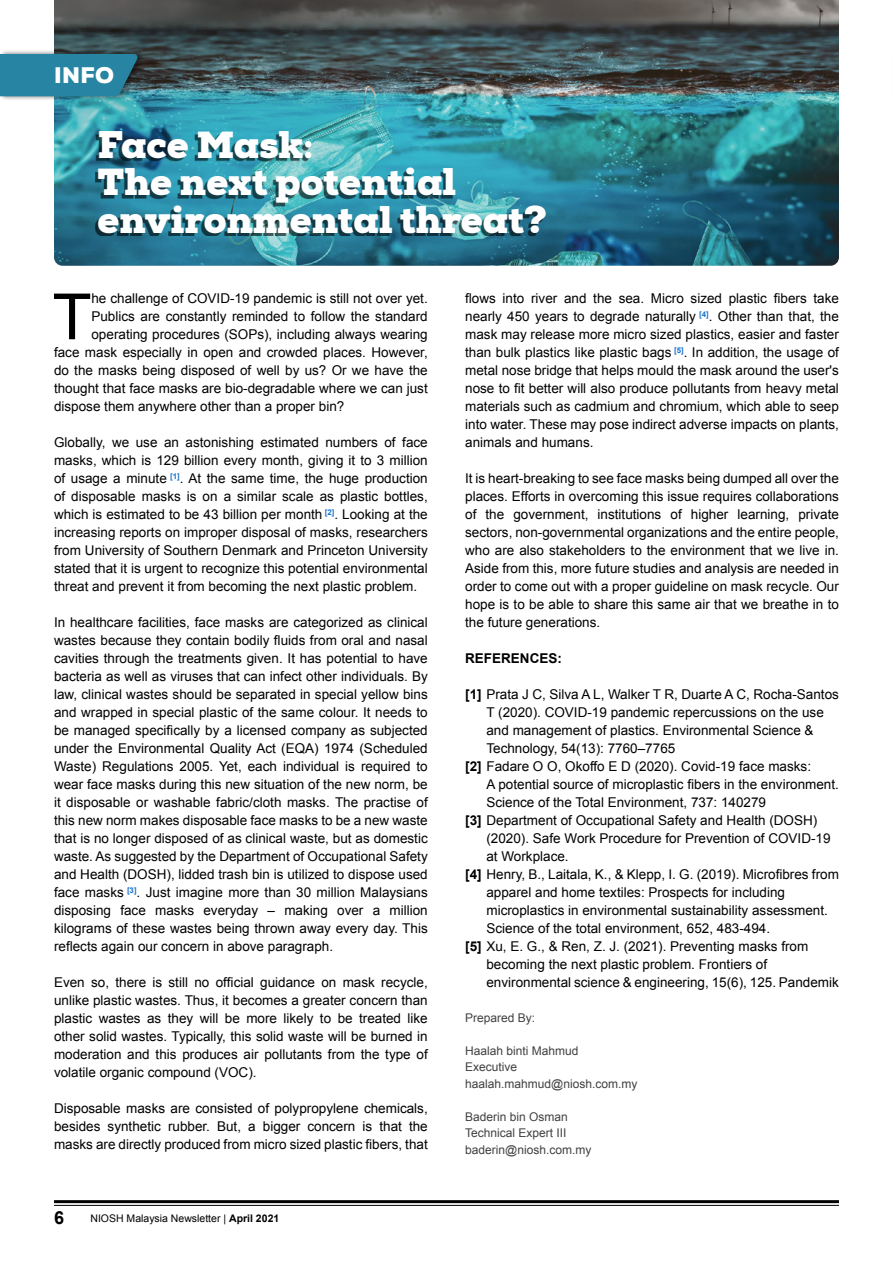
<style>
.page{position:relative;width:893px;height:1263px;background:#fff}
.page>*{position:absolute;margin:0;border:0;box-sizing:border-box;transform-origin:0 0}
.t1{font:63.75px "Arial";color:#000}
.t2{font:900 37.5px/37.5px "Nexa Slab";color:#fff}
.t3{font:900 22.5px "Nexa";color:#fff}
.t4{font:700 18px "Arial";color:#000}
.t5{font:13.5px/18px "Arial";color:#000;text-align:justify}
.t6{font:700 13.5px "Arial";color:#000}
.t7{font:12px/16.5px "Arial";color:#414042}
.t8{font:10.5px "Arial";color:#000}
.s1{font-weight:700}
</style>
<div class="page">
<img style="left:54px;top:0;width:785px;height:266px">
<div style="left:0;top:49px;width:146px;height:52px;background:#000;opacity:.5"></div>
<div style="left:0;top:54px;width:138px;height:42px;background:#2784a3"></div>
<div style="left:95px;top:134px;width:448px;height:102px;background:#000;opacity:.6"></div>
<hr style="left:54px;top:1200px;width:785px;height:3px;background:#000">
<hr style="left:54px;top:1205px;width:785px;height:1px;background:#000">
<h3 class="t3" style="left:54px;top:61px;width:61px">INFO</h3>
<h2 class="t2" style="left:98px;top:126px;width:451px">Face Mask:<br>The next potential environmental threat?</h2>
<h1 class="t1" style="left:53px;top:275px;width:40px">T</h1>
<p class="t5" style="left:91px;top:290px;width:338px">he challenge of COVID-19 pandemic is still not over yet.</p>
<p class="t5" style="left:91px;top:308px;width:338px">Publics are constantly reminded to follow the standard</p>
<p class="t5" style="left:91px;top:326px;width:338px">operating procedures (SOPs), including always wearing</p>
<p class="t5" style="left:54px;top:344px;width:375px">face mask especially in open and crowded places. However,</p>
<p class="t5" style="left:54px;top:362px;width:375px">do the masks being disposed of well by us? Or we have the</p>
<p class="t5" style="left:54px;top:380px;width:375px">thought that face masks are bio-degradable where we can just</p>
<p class="t5" style="left:54px;top:398px;width:292px">dispose them anywhere other than a proper bin?</p>
<p class="t5" style="left:54px;top:434px;width:375px">Globally, we use an astonishing estimated numbers of face masks, which is 129 billion every month, giving it to 3 million of usage a minute <sup>[1]</sup>. At the same time, the huge production of disposable masks is on a similar scale as plastic bottles, which is estimated to be 43 billion per month <sup>[2]</sup>. Looking at the increasing reports on improper disposal of masks, researchers from University of Southern Denmark and Princeton University stated that it is urgent to recognize this potential environmental threat and prevent it from becoming the next plastic problem.</p>
<p class="t5" style="left:54px;top:614px;width:375px">In healthcare facilities, face masks are categorized as clinical wastes because they contain bodily fluids from oral and nasal cavities through the treatments given. It has potential to have bacteria as well as viruses that can infect other individuals. By law, clinical wastes should be separated in special yellow bins and wrapped in special plastic of the same colour. It needs to be managed specifically by a licensed company as subjected under the Environmental Quality Act (EQA) 1974 (Scheduled Waste) Regulations 2005. Yet, each individual is required to wear face masks during this new situation of the new norm, be it disposable or washable fabric/cloth masks. The practise of this new norm makes disposable face masks to be a new waste that is no longer disposed of as clinical waste, but as domestic waste. As suggested by the Department of Occupational Safety and Health (DOSH), lidded trash bin is utilized to dispose used face masks <sup>[3]</sup>. Just imagine more than 30 million Malaysians disposing face masks everyday – making over a million kilograms of these wastes being thrown away every day. This reflects again our concern in above paragraph.</p>
<p class="t5" style="left:54px;top:974px;width:375px">Even so, there is still no official guidance on mask recycle, unlike plastic wastes. Thus, it becomes a greater concern than plastic wastes as they will be more likely to be treated like other solid wastes. Typically, this solid waste will be burned in moderation and this produces air pollutants from the type of volatile organic compound (VOC).</p>
<p class="t5" style="left:54px;top:1100px;width:375px">Disposable masks are consisted of polypropylene chemicals, besides synthetic rubber. But, a bigger concern is that the masks are directly produced from micro sized plastic fibers, that</p>
<h3 class="t4" style="left:54px;top:1206px;width:12px">6</h3>
<p class="t8" style="left:90px;top:1211px;width:190px">NIOSH Malaysia Newsletter | <span class="s1">April 2021</span></p>
<p class="t5" style="left:465px;top:290px;width:375px">flows into river and the sea. Micro sized plastic fibers take nearly 450 years to degrade naturally <sup>[4]</sup>. Other than that, the mask may release more micro sized plastics, easier and faster than bulk plastics like plastic bags <sup>[5]</sup>. In addition, the usage of metal nose bridge that helps mould the mask around the user's nose to fit better will also produce pollutants from heavy metal materials such as cadmium and chromium, which able to seep into water. These may pose indirect adverse impacts on plants, animals and humans.</p>
<p class="t5" style="left:465px;top:470px;width:375px">It is heart-breaking to see face masks being dumped all over the places. Efforts in overcoming this issue requires collaborations of the government, institutions of higher learning, private sectors, non-governmental organizations and the entire people, who are also stakeholders to the environment that we live in.<br>Aside from this, more future studies and analysis are needed in order to come out with a proper guideline on mask recycle. Our hope is to be able to share this same air that we breathe in to the future generations.</p>
<p class="t6" style="left:465px;top:650px;width:98px">REFERENCES:</p>
<p class="t5" style="left:465px;top:686px;width:375px"><span class="s1">[1]</span> Prata J C, Silva A L, Walker T R, Duarte A C, Rocha-Santos</p>
<p class="t5" style="left:486px;top:704px;width:339px">T (2020). COVID-19 pandemic repercussions on the use</p>
<p class="t5" style="left:486px;top:722px;width:329px">and management of plastics. Environmental Science &amp;</p>
<p class="t5" style="left:486px;top:740px;width:190px">Technology, 54(13): 7760–7765</p>
<p class="t5" style="left:465px;top:758px;width:347px"><span class="s1">[2]</span> Fadare O O, Okoffo E D (2020). Covid-19 face masks:</p>
<p class="t5" style="left:486px;top:776px;width:354px">A potential source of microplastic fibers in the environment.</p>
<p class="t5" style="left:486px;top:794px;width:281px">Science of the Total Environment, 737: 140279</p>
<p class="t5" style="left:465px;top:812px;width:354px"><span class="s1">[3]</span> Department of Occupational Safety and Health (DOSH)</p>
<p class="t5" style="left:486px;top:830px;width:346px">(2020). Safe Work Procedure for Prevention of COVID-19</p>
<p class="t5" style="left:486px;top:848px;width:84px">at Workplace.</p>
<p class="t5" style="left:465px;top:866px;width:375px"><span class="s1">[4]</span> Henry, B., Laitala, K., &amp; Klepp, I. G. (2019). Microfibres from</p>
<p class="t5" style="left:486px;top:884px;width:300px">apparel and home textiles: Prospects for including</p>
<p class="t5" style="left:486px;top:902px;width:343px">microplastics in environmental sustainability assessment.</p>
<p class="t5" style="left:486px;top:920px;width:285px">Science of the total environment, 652, 483-494.</p>
<p class="t5" style="left:465px;top:938px;width:345px"><span class="s1">[5]</span> Xu, E. G., &amp; Ren, Z. J. (2021). Preventing masks from</p>
<p class="t5" style="left:486px;top:956px;width:282px">becoming the next plastic problem. Frontiers of</p>
<p class="t5" style="left:486px;top:974px;width:354px">environmental science &amp; engineering, 15(6), 125. Pandemik</p>
<p class="t7" style="left:465px;top:1009px;width:72px">Prepared By:</p>
<p class="t7" style="left:465px;top:1042px;width:174px">Haalah binti Mahmud<br>Executive haalah.mahmud@niosh.com.my</p>
<p class="t7" style="left:465px;top:1108px;width:128px">Baderin bin Osman<br>Technical Expert III baderin@niosh.com.my</p>
</div>
